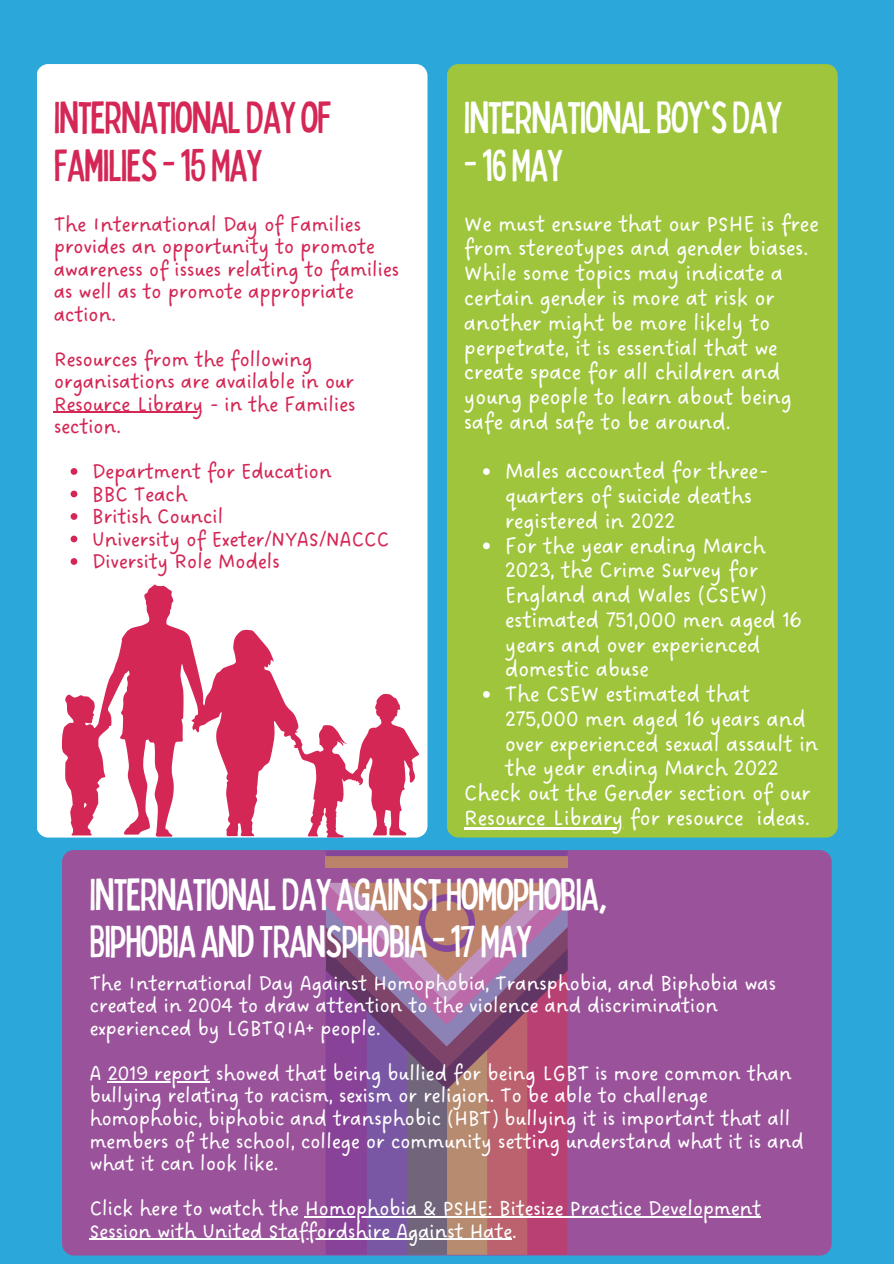
<style>
.page{position:relative;width:894px;height:1264px;background:#fff}
.page>*{position:absolute;margin:0;border:0;box-sizing:border-box;transform-origin:0 0}
.t1{font:condensed 45px/47.2px "Bobby Jones";letter-spacing:-.025em;color:#fff}
.t2{font:condensed 45px/47.2px "Bobby Jones";letter-spacing:-.025em;color:#d42755}
.t3{font:24px/24.8px "DO Sans Regular";letter-spacing:-.025em;color:#fff}
.t4{font:22.5px/22.5px "DO Sans Regular";letter-spacing:-.025em;color:#fff}
.t5{font:22.5px/22.5px "DO Sans Regular";letter-spacing:-.025em;color:#d42755}
</style>
<div class="page">
<div style="left:0;top:0;width:893px;height:1263px;background:#2ca7d9"></div>
<div style="left:37px;top:64px;width:390px;height:773px;background:#fff;border-radius:12px"></div>
<div style="left:446px;top:64px;width:391px;height:773px;background:#9ec53b;border-radius:12px"></div>
<div style="left:62px;top:850px;width:769px;height:405px;background:#9a539b;border-radius:12px"></div>
<svg style="left:325px;top:882px;width:242px;height:372px;background:#9b6287"></svg>
<div style="left:325px;top:855px;width:242px;height:12px;background:#bd836a"></div>
<svg style="left:325px;top:850px;width:242px;height:6px"></svg>
<svg style="left:62px;top:584px;width:356px;height:253px"></svg>
<hr style="left:107px;top:1081px;width:102px;height:1px;background:#fff">
<hr style="left:305px;top:1216px;width:455px;height:1px;background:#fff">
<hr style="left:89px;top:1238px;width:422px;height:1px;background:#fff">
<hr style="left:54px;top:412px;width:149px;height:1px;background:#d42755">
<svg style="left:71px;top:468px;width:6px;height:7px"></svg>
<svg style="left:71px;top:490px;width:6px;height:7px"></svg>
<svg style="left:71px;top:513px;width:6px;height:7px"></svg>
<svg style="left:71px;top:535px;width:6px;height:7px"></svg>
<svg style="left:71px;top:558px;width:6px;height:7px"></svg>
<svg style="left:483px;top:468px;width:6px;height:7px"></svg>
<svg style="left:483px;top:542px;width:6px;height:7px"></svg>
<svg style="left:483px;top:691px;width:6px;height:6px"></svg>
<hr style="left:464px;top:827px;width:159px;height:2px;background:#fff">
<h1 class="t2" style="left:54px;top:92px;width:279px">INTERNATIONALDAYOF<br>FAMILIES-15MAY</h1>
<h1 class="t1" style="left:464px;top:92px;width:320px">INTERNATIONALBOY'SDAY -16MAY</h1>
<p class="t5" style="left:54px;top:214px;width:347px">The International Day of Families provides an opportunity to promote awareness of issues relating to families as well as to promote appropriate action.</p>
<p class="t5" style="left:54px;top:349px;width:303px">Resources from the following organisations are available in our<br>Resource Library - in the Families section.</p>
<p class="t5" style="left:92px;top:461px;width:299px">Department for Education<br>BBC Teach<br>British Council<br>University of Exeter/NYAS/NACCC<br>Diversity Role Models</p>
<p class="t3" style="left:464px;top:212px;width:356px">We must ensure that our PSHE is free from stereotypes and gender biases.<br>While some topics may indicate a certain gender is more at risk or another might be more likely to perpetrate, it is essential that we create space for all children and young people to learn about being safe and safe to be around.</p>
<p class="t3" style="left:504px;top:460px;width:264px">Males accounted for three-</p>
<p class="t3" style="left:504px;top:484px;width:249px">quarters of suicide deaths</p>
<p class="t3" style="left:504px;top:509px;width:172px">registered in 2022</p>
<p class="t3" style="left:504px;top:534px;width:262px">For the year ending March</p>
<p class="t3" style="left:504px;top:559px;width:255px">2023, the Crime Survey for</p>
<p class="t3" style="left:504px;top:583px;width:263px">England and Wales (CSEW)</p>
<p class="t3" style="left:504px;top:608px;width:298px">estimated 751,000 men aged 16</p>
<p class="t3" style="left:504px;top:633px;width:257px">years and over experienced</p>
<p class="t3" style="left:504px;top:658px;width:146px">domestic abuse</p>
<p class="t3" style="left:504px;top:682px;width:247px">The CSEW estimated that</p>
<p class="t3" style="left:504px;top:707px;width:302px">275,000 men aged 16 years and</p>
<p class="t3" style="left:504px;top:732px;width:315px">over experienced sexual assault in</p>
<p class="t3" style="left:504px;top:757px;width:275px">the year ending March 2022</p>
<p class="t3" style="left:464px;top:781px;width:348px">Check out the Gender section of our</p>
<p class="t3" style="left:464px;top:806px;width:347px">Resource Library for resource ideas.</p>
<h1 class="t1" style="left:89px;top:868px;width:519px">INTERNATIONALDAYAGAINSTHOMOPHOBIA,<br>BIPHOBIAANDTRANSPHOBIA-17MAY</h1>
<p class="t4" style="left:89px;top:973px;width:688px">The International Day Against Homophobia, Transphobia, and Biphobia was created in 2004 to draw attention to the violence and discrimination experienced by LGBTQIA+ people.</p>
<p class="t4" style="left:89px;top:1063px;width:716px">A 2019 report showed that being bullied for being LGBT is more common than bullying relating to racism, sexism or religion. To be able to challenge homophobic, biphobic and transphobic (HBT) bullying it is important that all members of the school, college or community setting understand what it is and what it can look like.</p>
<p class="t4" style="left:89px;top:1198px;width:673px">Click here to watch the Homophobia &amp; PSHE: Bitesize Practice Development<br>Session with United Staffordshire Against Hate.</p>
</div>
